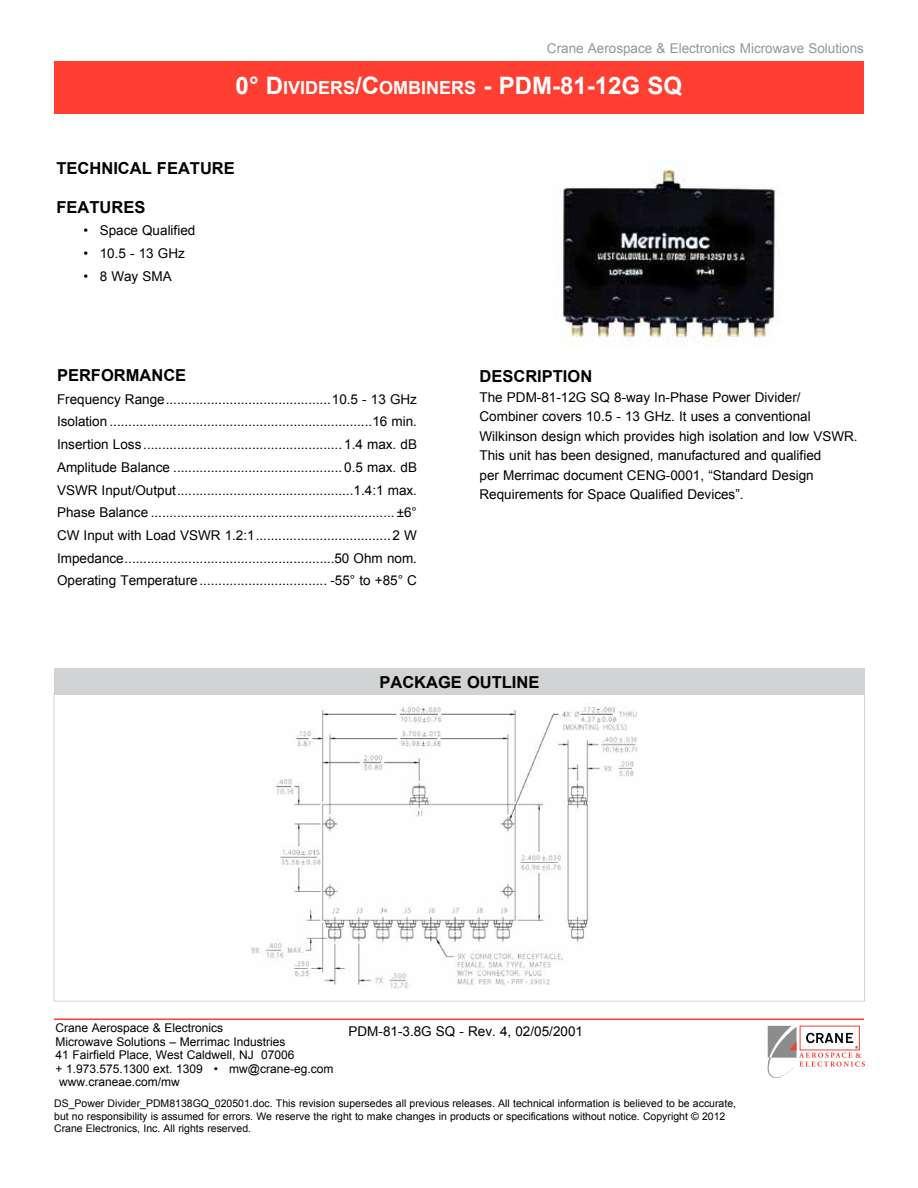
<style>
.page{position:relative;width:918px;height:1188px;background:#fff}
.page>*{position:absolute;margin:0;border:0;box-sizing:border-box;transform-origin:0 0}
.t1{font:700 24px "Arial";color:#fff}
.t2{font:700 16.5px "Arial";color:#000}
.t3{font:13.5px/22.8px "Arial";color:#000}
.t4{font:13.5px "Arial";color:#939598}
.t5{font:12px "Arial";color:#000}
.t6{font:10.5px/12.6px "Arial";color:#000}
.s1{font-style:inherit}
.s2{font-size:18px}
</style>
<div class="page">
<img style="left:560px;top:167px;width:219px;height:172px">
<img style="left:251px;top:706px;width:387px;height:283px">
<div style="left:54px;top:668px;width:811px;height:27px;background:#d1d3d4"></div>
<hr style="left:54px;top:1018px;width:810px;height:2px;background:#ff3f32">
<svg style="left:767px;top:1026px;width:98px;height:52px"></svg>
<div style="left:54px;top:61px;width:810px;height:53px;background:#ff3f32"></div>
<p class="t4" style="left:547px;top:40px;width:318px">Crane Aerospace &amp; Electronics Microwave Solutions</p>
<h1 class="t1" style="left:236px;top:70px;width:448px">0° <span class="s1">D</span><span class="s2">IVIDERS</span><span class="s1">/C</span><span class="s2">OMBINERS</span> - PDM-81-12G SQ</h1>
<p class="t2" style="left:57px;top:157px;width:180px">TECHNICAL FEATURE</p>
<p class="t2" style="left:57px;top:196px;width:90px">FEATURES</p>
<p class="t3" style="left:84px;top:219px;width:113px">• Space Qualified</p>
<p class="t3" style="left:84px;top:242px;width:103px">• 10.5 - 13 GHz</p>
<p class="t3" style="left:84px;top:265px;width:90px">• 8 Way SMA</p>
<p class="t2" style="left:57px;top:364px;width:12px">PER</p>
<p class="t2" style="left:91px;top:364px;width:73px">FORMANCE</p>
<p class="t3" style="left:57px;top:388px;width:362px;text-align:justify">Frequency Range............................................10.5 - 13 GHz Isolation ......................................................................16 min.<br>Insertion Loss ..................................................... 1.4 max. dB Amplitude Balance ............................................. 0.5 max. dB VSWR Input/Output...............................................1.4:1 max.<br>Phase Balance ................................................................. ±6° CW Input with Load VSWR 1.2:1....................................2 W Impedance........................................................50 Ohm nom.<br>Operating Temperature.................................. -55° to +85° C</p>
<p class="t2" style="left:480px;top:366px;width:114px">DESCRIPTION</p>
<p class="t3" style="left:480px;top:388px;width:380px;line-height:19.5px">The PDM-81-12G SQ 8-way In-Phase Power Divider/ Combiner covers 10.5 - 13 GHz. It uses a conventional Wilkinson design which provides high isolation and low VSWR.<br>This unit has been designed, manufactured and qualified<br>per Merrimac document CENG-0001, “Standard Design Requirements for Space Qualified Devices”.</p>
<p class="t2" style="left:379px;top:671px;width:99px">PACKAGE OUTLINE</p>
<p class="t5" style="left:56px;top:1020px;width:169px">Crane Aerospace &amp; Electronics</p>
<p class="t5" style="left:56px;top:1034px;width:232px">Microwave Solutions – Merrimac Industries</p>
<p class="t5" style="left:56px;top:1047px;width:241px">41 Fairfield Place, West Caldwell, NJ 07006</p>
<p class="t5" style="left:56px;top:1061px;width:279px">+ 1.973.575.1300 ext. 1309 • mw@crane-eg.com</p>
<p class="t5" style="left:59px;top:1074px;width:122px">www.craneae.com/mw</p>
<p class="t3" style="left:349px;top:1020px;width:236px">PDM-81-3.8G SQ - Rev. 4, 02/05/2001</p>
<p class="t6" style="left:54px;top:1097px;width:683px">DS_Power Divider_PDM8138GQ_020501.doc. This revision supersedes all previous releases. All technical information is believed to be accurate, but no responsibility is assumed for errors. We reserve the right to make changes in products or specifications without notice. Copyright © 2012<br>Crane Electronics, Inc. All rights reserved.</p>
</div>
